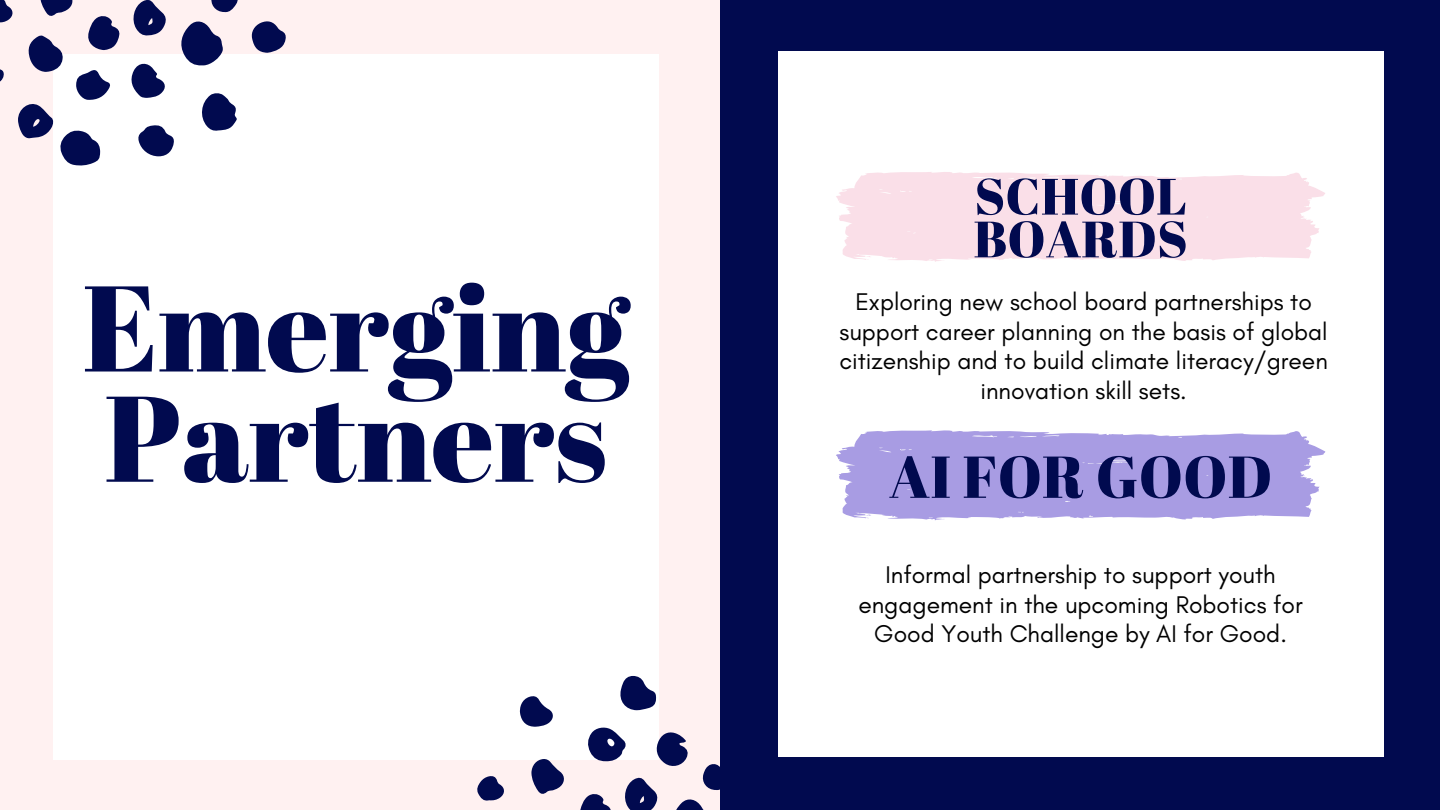
<style>
.page{position:relative;width:1440px;height:810px;background:#010a4f}
.page>*{position:absolute;margin:0;border:0;box-sizing:border-box;transform-origin:0 0}
.t1{font:121.6px/110.2px "Abril Fatface";color:#010a4f}
.t2{font:59px "Abril Fatface";letter-spacing:.005em;color:#010a4f}
.t3{font:51px/42.8px "Abril Fatface";letter-spacing:.005em;color:#010a4f}
.t4{font:24.6px/29.5px "Glacial Indifference";color:#000;text-align:center}
</style>
<div class="page">
<div style="left:0;top:0;width:720px;height:810px;background:#fff1f1"></div>
<div style="left:53px;top:54px;width:606px;height:705px;background:#fff"></div>
<div style="left:778px;top:52px;width:605px;height:705px;background:#fff"></div>
<svg style="left:836px;top:172px;width:489px;height:90px"></svg>
<svg style="left:836px;top:430px;width:489px;height:90px"></svg>
<svg style="left:181px;top:21px;width:42px;height:45px"></svg>
<svg style="left:202px;top:93px;width:35px;height:38px"></svg>
<svg style="left:138px;top:125px;width:36px;height:31px"></svg>
<svg style="left:133px;top:0;width:33px;height:36px"></svg>
<svg style="left:131px;top:63px;width:34px;height:35px"></svg>
<svg style="left:251px;top:21px;width:35px;height:32px"></svg>
<svg style="left:211px;top:0;width:27px;height:13px"></svg>
<svg style="left:0;top:0;width:120px;height:166px"></svg>
<svg style="left:676px;top:799px;width:28px;height:11px"></svg>
<svg style="left:587px;top:727px;width:39px;height:34px"></svg>
<svg style="left:620px;top:676px;width:36px;height:34px"></svg>
<svg style="left:625px;top:777px;width:33px;height:33px"></svg>
<svg style="left:531px;top:759px;width:35px;height:35px"></svg>
<svg style="left:654px;top:732px;width:34px;height:34px"></svg>
<svg style="left:580px;top:794px;width:31px;height:16px"></svg>
<svg style="left:519px;top:696px;width:34px;height:31px"></svg>
<svg style="left:702px;top:764px;width:18px;height:26px"></svg>
<svg style="left:477px;top:776px;width:27px;height:25px"></svg>
<p class="t3" style="left:974px;top:174px;width:216px">SCHOOL<br>BOARDS</p>
<p class="t1" style="left:82px;top:270px;width:549px">Emerging<br>Partners</p>
<h1 class="t4" style="left:839px;top:287px;width:490px">Exploring new school board partnerships to support career planning on the basis of global citizenship and to build climate literacy/green innovation skill sets.</h1>
<h3 class="t2" style="left:889px;top:435px;width:385px">AI FOR GOOD</h3>
<p class="t4" style="left:858px;top:560px;width:446px">Informal partnership to support youth engagement in the upcoming Robotics for<br>Good Youth Challenge by AI for Good.</p>
</div>
